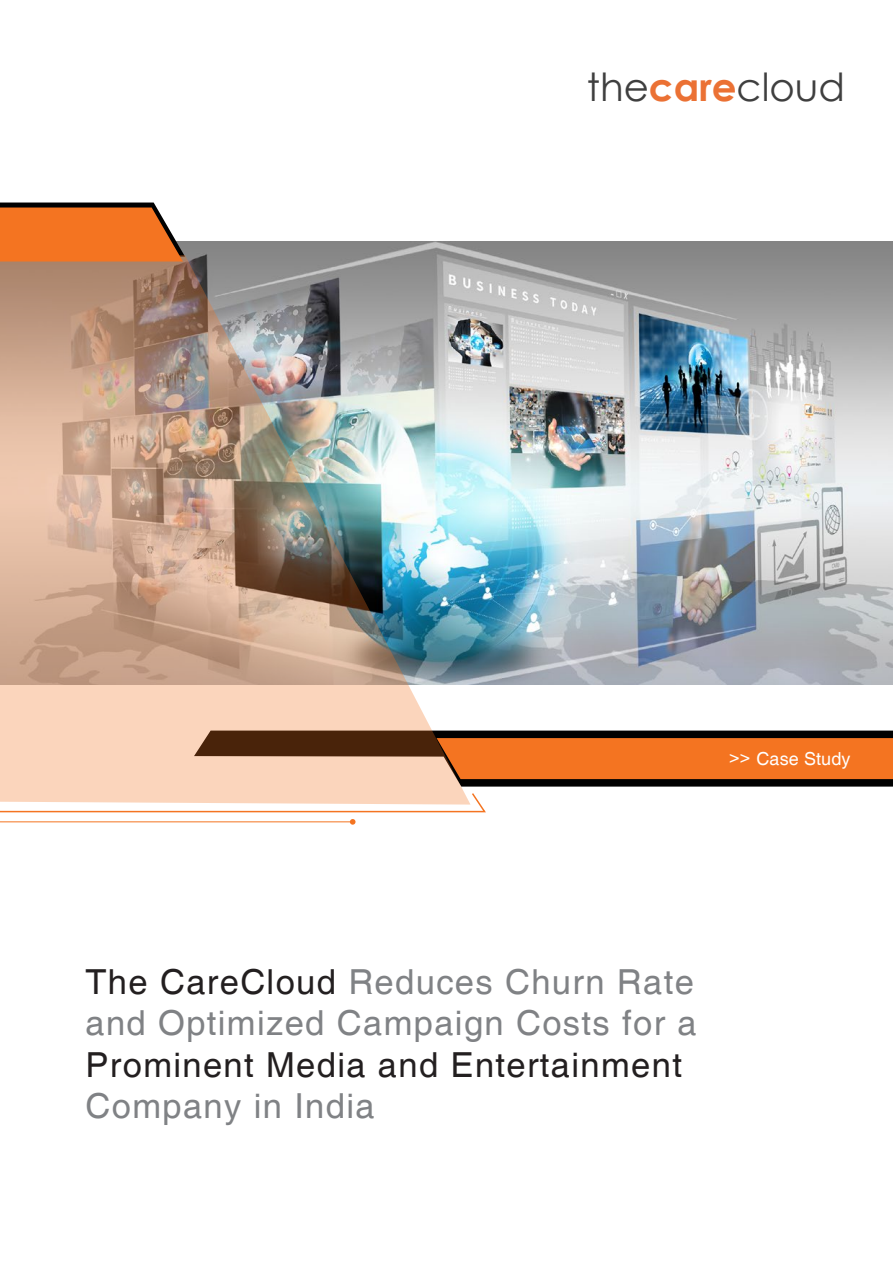
<style>
.page{position:relative;width:893px;height:1263px;background:#fff}
.page>*{position:absolute;margin:0;border:0;box-sizing:border-box;transform-origin:0 0}
.t1{font:38.85px "Century Gothic";color:#3f3f3f}
.t2{font:34.5px/41.4px "Helvetica";letter-spacing:.04em;color:#808285}
.t3{font:34.5px "Helvetica";letter-spacing:.04em;color:#231f20}
.t4{font:18px "Helvetica";letter-spacing:.005em;color:#fff}
.s1{font-weight:700;color:#eb7134}
.s2{color:#231f20}
</style>
<div class="page">
<img style="left:186px;top:242px;width:707px;height:443px">
<svg style="left:0;top:731px;width:893px;height:82px"></svg>
<hr style="left:0;top:821px;width:353px;height:1px;background:#f47421">
<svg style="left:350px;top:819px;width:6px;height:6px"></svg>
<svg style="left:0;top:203px;width:186px;height:52px;background:#dc7430"></svg>
<img style="left:0;top:255px;width:470px;height:549px">
<p class="t1" style="left:587px;top:59px;width:260px">the<span class="s1">care</span>cloud</p>
<p class="t4" style="left:729px;top:748px;width:123px">&gt;&gt; Case Study</p>
<p class="t2" style="left:86px;top:962px;width:613px"><span class="s2">The CareCloud</span> Reduces Churn Rate and Optimized Campaign Costs for a</p>
<p class="t3" style="left:86px;top:1044px;width:598px">Prominent Media and Entertainment</p>
<p class="t2" style="left:86px;top:1086px;width:291px">Company in India</p>
</div>
